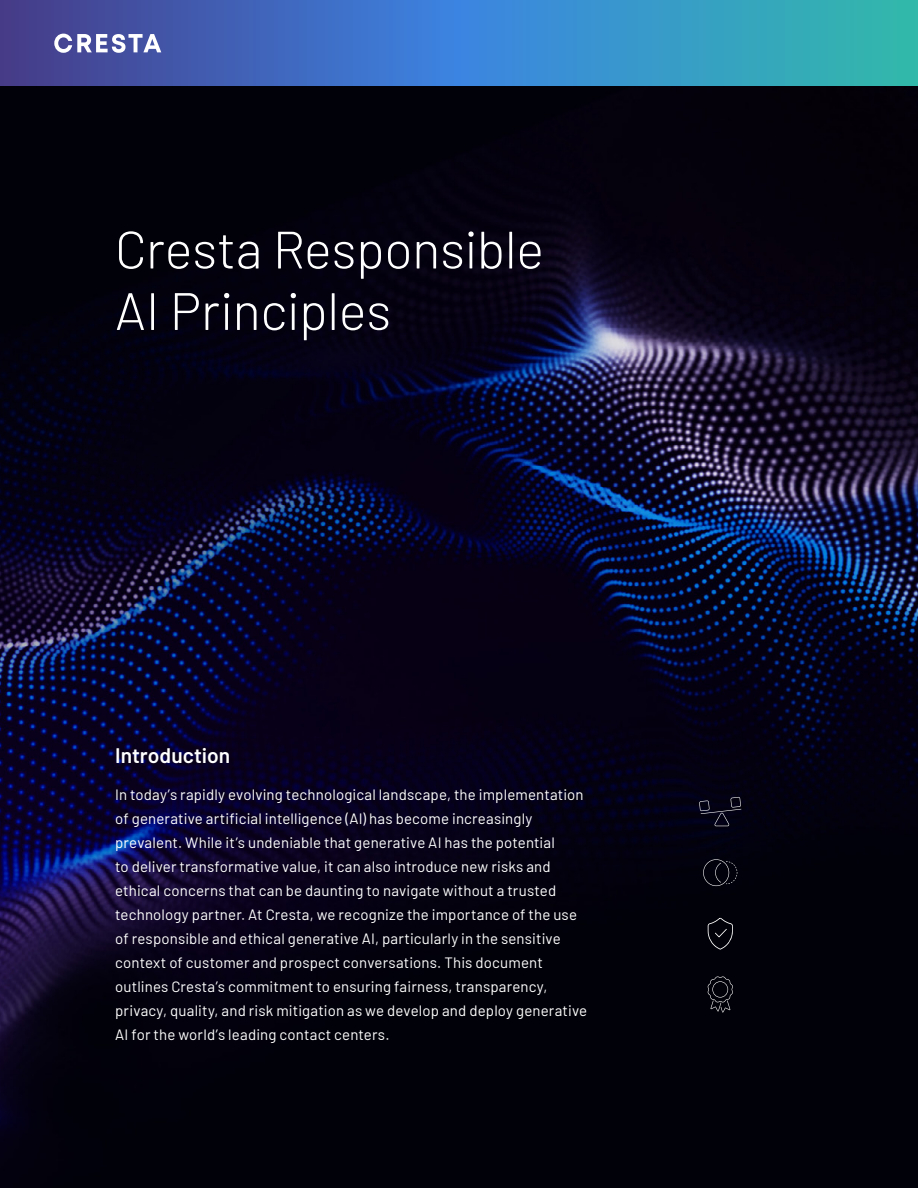
<style>
.page{position:relative;width:918px;height:1188px;background:#fff}
.page>*{position:absolute;margin:0;border:0;box-sizing:border-box;transform-origin:0 0}
.t1{font:300 52.5px/61.5px "Barlow";letter-spacing:-.01em;color:#fff}
.t2{font:600 21px "Barlow";color:#fff}
.t3{font:15px/24px "Barlow";letter-spacing:.01em;color:#fff}
</style>
<div class="page">
<svg style="left:0;top:0;width:918px;height:86px;background:#3b80bd"></svg>
<svg style="left:54px;top:34px;width:107px;height:19px"></svg>
<img style="left:0;top:86px;width:918px;height:1102px">
<svg style="left:703px;top:859px;width:34px;height:27px"></svg>
<svg style="left:699px;top:797px;width:42px;height:29px"></svg>
<svg style="left:708px;top:918px;width:25px;height:32px"></svg>
<svg style="left:708px;top:976px;width:25px;height:36px"></svg>
<h1 class="t1" style="left:115px;top:215px;width:431px">Cresta Responsible<br>AI Principles</h1>
<h2 class="t2" style="left:115px;top:740px;width:117px">Introduction</h2>
<p class="t3" style="left:115px;top:782px;width:474px">In today’s rapidly evolving technological landscape, the implementation of generative artificial intelligence (AI) has become increasingly prevalent. While it’s undeniable that generative AI has the potential<br>to deliver transformative value, it can also introduce new risks and ethical concerns that can be daunting to navigate without a trusted technology partner. At Cresta, we recognize the importance of the use of responsible and ethical generative AI, particularly in the sensitive context of customer and prospect conversations. This document outlines Cresta’s commitment to ensuring fairness, transparency, privacy, quality, and risk mitigation as we develop and deploy generative AI for the world’s leading contact centers.</p>
</div>
